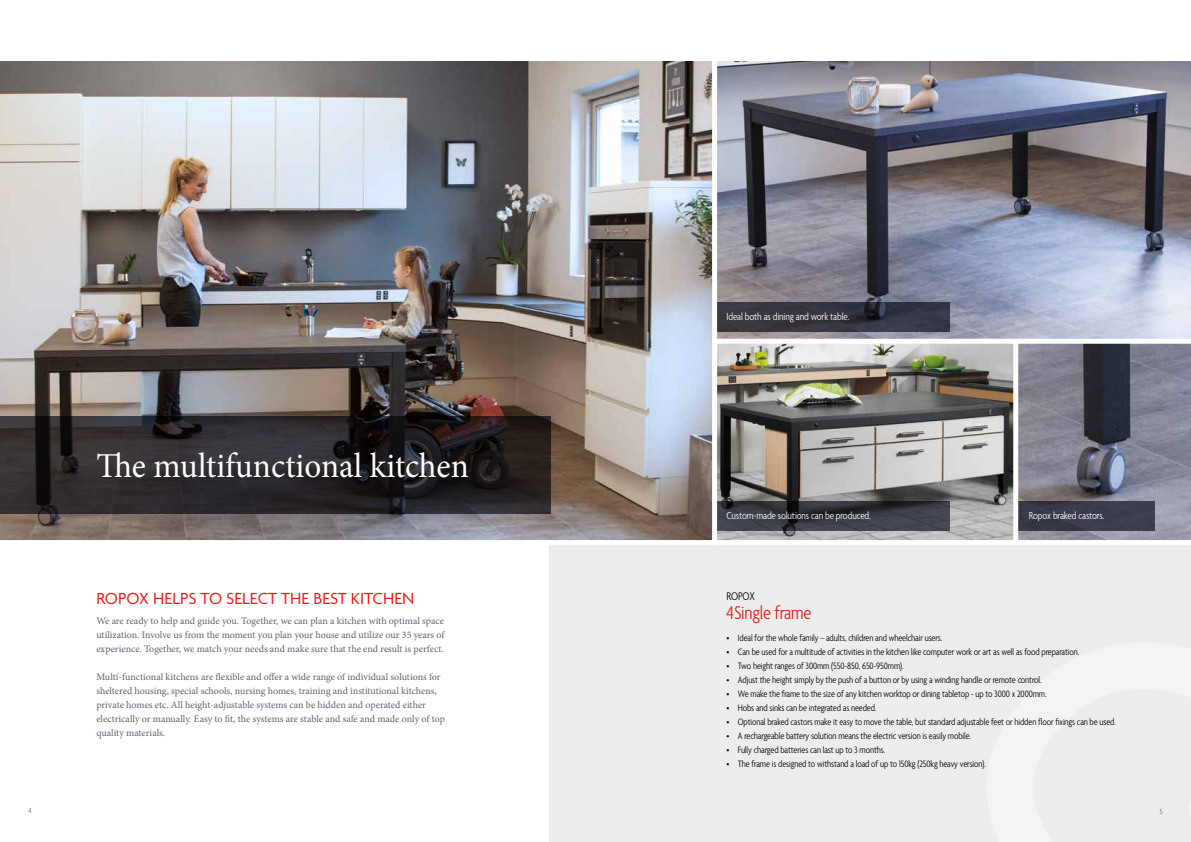
<style>
.page{position:relative;width:1191px;height:842px;background:#fff}
.page>*{position:absolute;margin:0;border:0;box-sizing:border-box;transform-origin:0 0}
.t1{font:35px "Minion Pro";color:#fff;scale:.95 1}
.t2{font:300 condensed 20px "Agenda";letter-spacing:-.01em;color:#e41f18}
.t3{font:17.4px "Agenda";color:#e41f18}
.t4{font:300 condensed 12px "Agenda";letter-spacing:-.02em;color:#000}
.t5{font:300 condensed 11px "Agenda";letter-spacing:-.01em;color:#fff}
.t6{font:300 condensed 10px "Agenda";letter-spacing:-.01em;color:#000}
.t7{font:10px/14px "Minion Pro";letter-spacing:-.005em;color:#5e6270;text-align:justify}
.t8{font:300 condensed 8px "Agenda";color:#5e6270}
</style>
<div class="page">
<div style="left:549px;top:540px;width:642px;height:302px;background:#ededed"></div>
<img style="left:717px;top:344px;width:296px;height:196px">
<img style="left:1018px;top:344px;width:173px;height:196px">
<img style="left:717px;top:62px;width:474px;height:277px">
<img style="left:0;top:62px;width:712px;height:478px">
<div style="left:1017px;top:501px;width:137px;height:30px;background:#3a3d4c"></div>
<svg style="left:717px;top:501px;width:233px;height:30px"></svg>
<svg style="left:717px;top:302px;width:233px;height:30px;fill:#363641"></svg>
<svg style="left:0;top:416px;width:551px;height:97px"></svg>
<div style="left:1013px;top:341px;width:5px;height:200px;background:#fff"></div>
<div style="left:0;top:540px;width:1191px;height:5px;background:#fff"></div>
<p class="t8" style="left:28px;top:806px;width:5px">4</p>
<h1 class="t1" style="left:96px;top:443px;width:393px">The multifunctional kitchen</h1>
<h3 class="t3" style="left:96px;top:589px;width:319px">ROPOX HELPS TO SELECT THE BEST KITCHEN</h3>
<p class="t7" style="left:96px;top:614px;width:349px">We are ready to help and guide you. Together, we can plan a kitchen with optimal space utilization. Involve us from the moment you plan your house and utilize our 35 years of experience. Together, we match your needs and make sure that the end result is perfect.</p>
<p class="t7" style="left:96px;top:670px;width:350px;text-align:left">Multi-functional kitchens are flexible and offer a wide range of individual solutions for sheltered housing, special schools, nursing homes, training and institutional kitchens, private homes etc. All height-adjustable systems can be hidden and operated either electrically or manually. Easy to fit, the systems are stable and safe and made only of top quality materials.</p>
<p class="t5" style="left:726px;top:311px;width:124px">Ideal both as dining and work table.</p>
<p class="t5" style="left:726px;top:510px;width:146px">Custom-made solutions can be produced.</p>
<p class="t5" style="left:1028px;top:510px;width:77px">Ropox braked castors.</p>
<p class="t4" style="left:726px;top:589px;width:30px">ROPOX</p>
<h2 class="t2" style="left:726px;top:602px;width:86px">4Single frame</h2>
<p class="t6" style="left:726px;top:632px;width:217px">• Ideal for the whole family – adults, children and wheelchair users.</p>
<p class="t6" style="left:726px;top:646px;width:354px">• Can be used for a multitude of activities in the kitchen like computer work or art as well as food preparation.</p>
<p class="t6" style="left:726px;top:660px;width:179px">• Two height ranges of 300mm (550-850, 650-950mm).</p>
<p class="t6" style="left:726px;top:674px;width:317px">• Adjust the height simply by the push of a button or by using a winding handle or remote control.</p>
<p class="t6" style="left:726px;top:688px;width:322px">• We make the frame to the size of any kitchen worktop or dining tabletop - up to 3000 x 2000mm.</p>
<p class="t6" style="left:726px;top:702px;width:151px">• Hobs and sinks can be integrated as needed.</p>
<p class="t6" style="left:726px;top:716px;width:391px">• Optional braked castors make it easy to move the table, but standard adjustable feet or hidden floor fixings can be used.</p>
<p class="t6" style="left:726px;top:730px;width:246px">• A rechargeable battery solution means the electric version is easily mobile.</p>
<p class="t6" style="left:726px;top:744px;width:160px">• Fully charged batteries can last up to 3 months.</p>
<p class="t6" style="left:726px;top:758px;width:261px">• The frame is designed to withstand a load of up to 150kg (250kg heavy version).</p>
<p class="t8" style="left:1159px;top:807px;width:4px">5</p>
</div>
